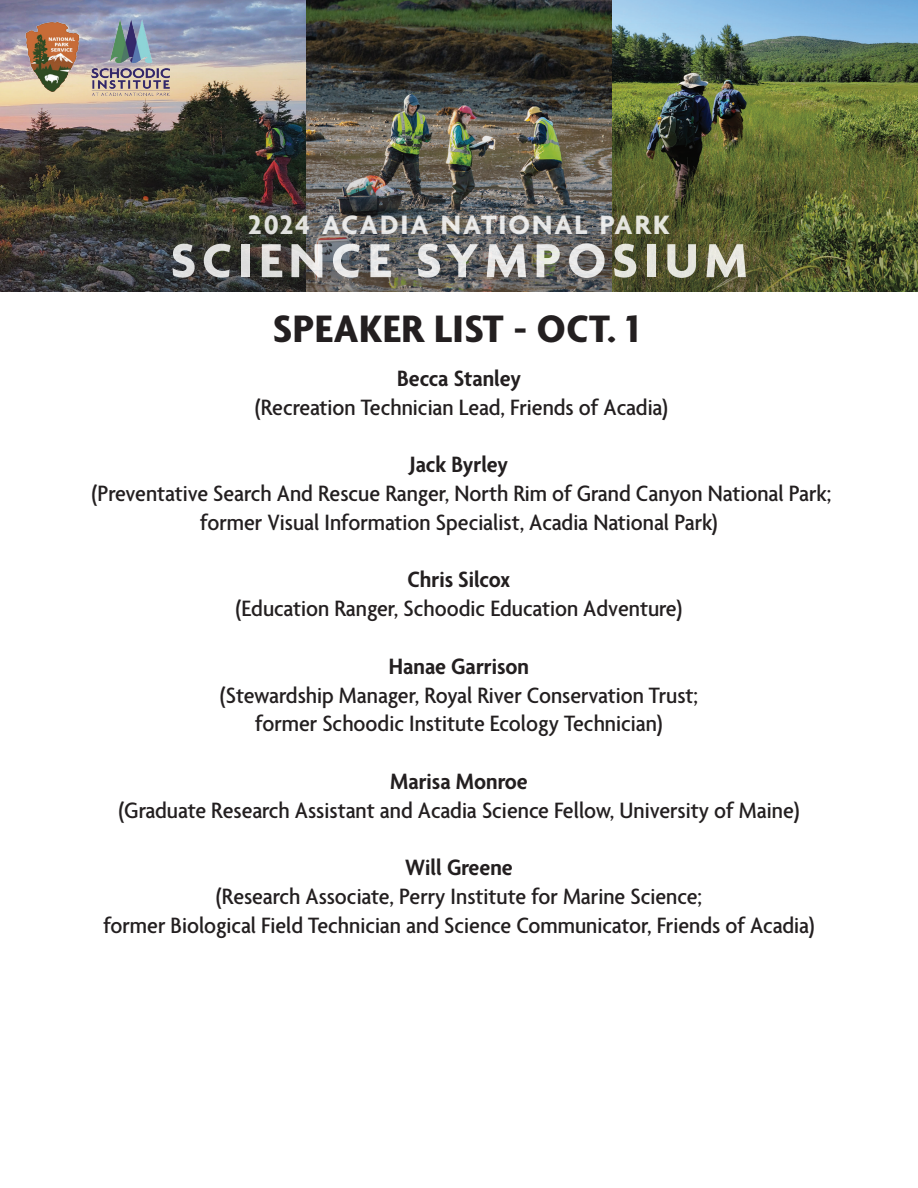
<style>
.page{position:relative;width:918px;height:1188px;background:#fff}
.page>*{position:absolute;margin:0;border:0;box-sizing:border-box;transform-origin:0 0}
.t1{font:700 51.75px "Agenda";letter-spacing:.12em;color:#fff}
.t2{font:700 condensed 41.4px "Agenda";letter-spacing:.01em;color:#231f20;scale:1.16 1}
.t3{font:700 28.8px "Agenda";letter-spacing:.07em;color:#fff}
.t4{font:500 condensed 24px/28.8px "Agenda";color:#231f20;text-align:center;scale:1.11 1}
.t5{font:600 condensed 24px "Agenda";color:#231f20;scale:1.11 1}
</style>
<div class="page">
<img style="left:0;top:0;width:918px;height:292px">
<div style="left:156px;top:198px;width:623px;height:113px;background:#231f20;opacity:.8"></div>
<div style="left:0;top:292px;width:918px;height:63px;background:#fff"></div>
<img style="left:6px;top:16px;width:94px;height:83px">
<img style="left:91px;top:19px;width:78px;height:76px">
<p class="t3" style="left:248px;top:209px;width:423px">2024 ACADIA NATIONAL PARK</p>
<h1 class="t1" style="left:170px;top:233px;width:579px">SCIENCE SYMPOSIUM</h1>
<h2 class="t2" style="left:273px;top:307px;width:317px">SPEAKER LIST - OCT. 1</h2>
<p class="t5" style="left:397px;top:365px;width:113px">Becca Stanley</p>
<p class="t4" style="left:255px;top:394px;width:374px">(Recreation Technician Lead, Friends of Acadia)</p>
<p class="t5" style="left:410px;top:452px;width:90px">Jack Byrley</p>
<p class="t4" style="left:92px;top:480px;width:668px">(Preventative Search And Rescue Ranger, North Rim of Grand Canyon National Park; former Visual Information Specialist, Acadia National Park)</p>
<p class="t5" style="left:407px;top:567px;width:94px">Chris Silcox</p>
<p class="t4" style="left:236px;top:596px;width:404px">(Education Ranger, Schoodic Education Adventure)</p>
<p class="t5" style="left:389px;top:653px;width:128px">Hanae Garrison</p>
<p class="t4" style="left:220px;top:682px;width:432px">(Stewardship Manager, Royal River Conservation Trust; former Schoodic Institute Ecology Technician)</p>
<p class="t5" style="left:390px;top:768px;width:126px">Marisa Monroe</p>
<p class="t4" style="left:118px;top:797px;width:615px">(Graduate Research Assistant and Acadia Science Fellow, University of Maine)</p>
<p class="t5" style="left:405px;top:855px;width:98px">Will Greene</p>
<p class="t4" style="left:103px;top:884px;width:642px">(Research Associate, Perry Institute for Marine Science;<br>former Biological Field Technician and Science Communicator, Friends of Acadia)</p>
</div>
